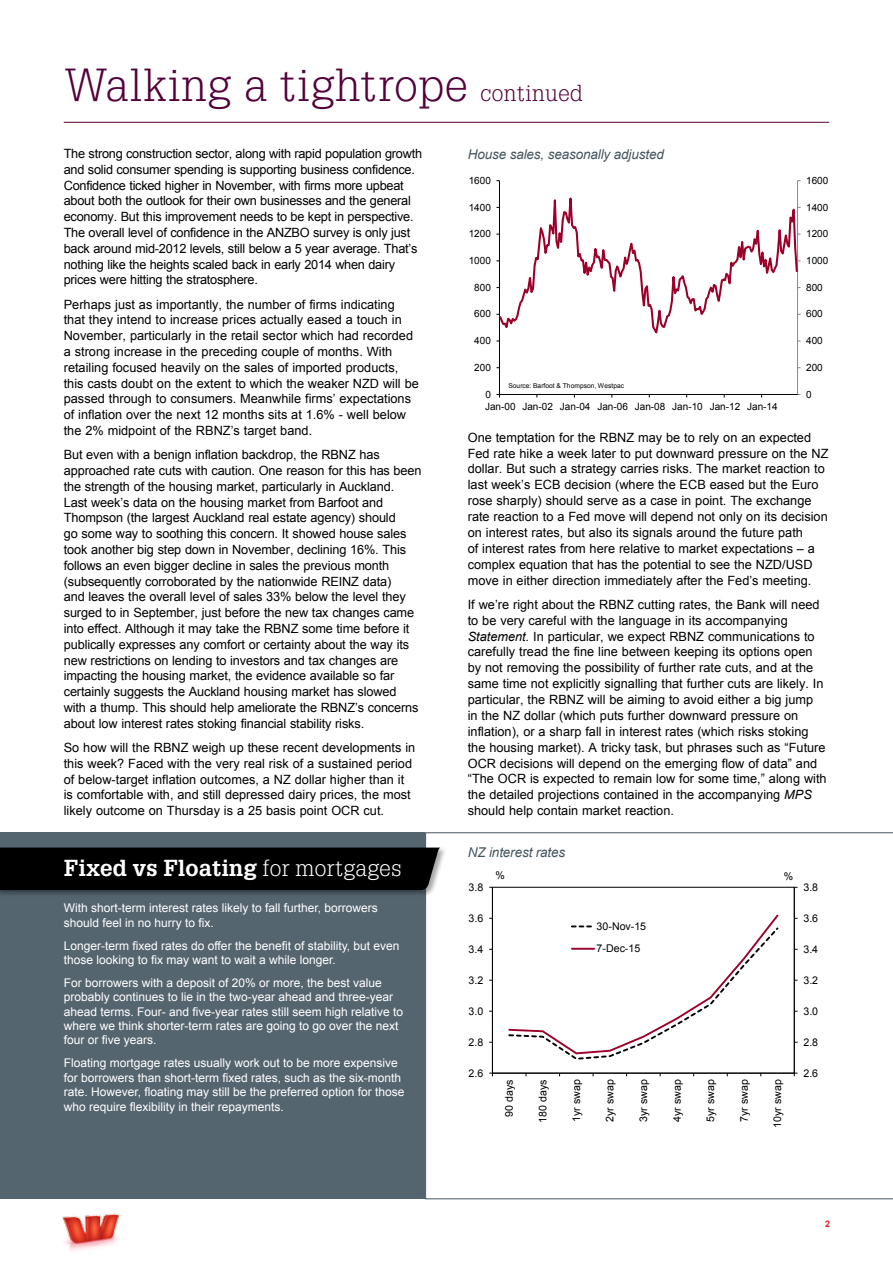
<style>
.page{position:relative;width:893px;height:1263px;background:#fff}
.page>*{position:absolute;margin:0;border:0;box-sizing:border-box;transform-origin:0 0}
.t1{font:45px "Westpac Helpa";letter-spacing:-.01em;color:#54003b}
.t2{font:700 22.5px "Westpac Helpa";letter-spacing:-.02em;color:#fff}
.t3{font:italic 13.5px "Arial";letter-spacing:-.01em;color:#455560}
.t4{font:12.75px/15.8px "Arial";color:#000}
.t5{font:12.75px/15.8px "Arial";letter-spacing:-.02em;color:#000}
.t6{font:12px/14.4px "Arial";color:#fff}
.t7{font:12px "Arial";color:#000}
.t8{font:10.65px/22.4px "Arial";color:#000}
.t9{font:10.05px "Arial";letter-spacing:-.005em;color:#000}
.t10{font:700 9px "Arial";color:#ed1d24}
.t11{font:6.6px "Arial";letter-spacing:.005em;color:#000}
.s1{font-size:22.5px}
.s2{font-weight:400}
.s3{font-style:italic}
</style>
<div class="page">
<img style="left:62px;top:1213px;width:58px;height:38px">
<hr style="left:64px;top:122px;width:765px;height:1px;background:#54003b">
<hr style="left:797px;top:181px;width:1px;height:213px;background:#868686">
<hr style="left:499px;top:181px;width:1px;height:213px;background:#000">
<hr style="left:499px;top:394px;width:298px;height:1px;background:#000">
<svg style="left:499px;top:197px;width:299px;height:137px"></svg>
<div style="left:0;top:832px;width:893px;height:367px;background:#556570"></div>
<div style="left:425px;top:832px;width:468px;height:367px;background:#fff"></div>
<div style="left:0;top:846px;width:447px;height:52px;background:#000;opacity:.35"></div>
<div style="left:0;top:847px;width:440px;height:43px;background:#000"></div>
<div style="left:468px;top:868px;width:354px;height:263px;background:#fff"></div>
<div style="left:492px;top:887px;width:302px;height:186px;border:1px solid #000"></div>
<hr style="left:794px;top:887px;width:1px;height:186px;background:#000">
<hr style="left:492px;top:887px;width:1px;height:186px;background:#000">
<hr style="left:492px;top:1073px;width:302px;height:1px;background:#000">
<svg style="left:508px;top:914px;width:271px;height:146px"></svg>
<hr style="left:572px;top:948px;width:22px;height:2px;background:#9c0029">
<h1 class="t1" style="left:64px;top:57px;width:521px">Walking a tightrope <span class="s1">continued</span></h1>
<p class="t5" style="left:64px;top:146px;width:360px">The strong construction sector, along with rapid population growth and solid consumer spending is supporting business confidence.<br>Confidence ticked higher in November, with firms more upbeat about both the outlook for their own businesses and the general economy. But this improvement needs to be kept in perspective.<br>The overall level of confidence in the ANZBO survey is only just back around mid-2012 levels, still below a 5 year average. That’s nothing like the heights scaled back in early 2014 when dairy prices were hitting the stratosphere.</p>
<p class="t4" style="left:64px;top:296px;width:357px">Perhaps just as importantly, the number of firms indicating that they intend to increase prices actually eased a touch in November, particularly in the retail sector which had recorded a strong increase in the preceding couple of months. With retailing focused heavily on the sales of imported products, this casts doubt on the extent to which the weaker NZD will be passed through to consumers. Meanwhile firms’ expectations of inflation over the next 12 months sits at 1.6% - well below the 2% midpoint of the RBNZ’s target band.</p>
<p class="t4" style="left:64px;top:447px;width:359px">But even with a benign inflation backdrop, the RBNZ has approached rate cuts with caution. One reason for this has been the strength of the housing market, particularly in Auckland.<br>Last week’s data on the housing market from Barfoot and Thompson (the largest Auckland real estate agency) should<br>go some way to soothing this concern. It showed house sales took another big step down in November, declining 16%. This follows an even bigger decline in sales the previous month (subsequently corroborated by the nationwide REINZ data)<br>and leaves the overall level of sales 33% below the level they surged to in September, just before the new tax changes came into effect. Although it may take the RBNZ some time before it publically expresses any comfort or certainty about the way its new restrictions on lending to investors and tax changes are impacting the housing market, the evidence available so far certainly suggests the Auckland housing market has slowed with a thump. This should help ameliorate the RBNZ’s concerns about low interest rates stoking financial stability risks.</p>
<p class="t4" style="left:64px;top:740px;width:353px">So how will the RBNZ weigh up these recent developments in this week? Faced with the very real risk of a sustained period of below-target inflation outcomes, a NZ dollar higher than it is comfortable with, and still depressed dairy prices, the most likely outcome on Thursday is a 25 basis point OCR cut.</p>
<h2 class="t2" style="left:64px;top:854px;width:340px">Fixed vs Floating <span class="s2">for mortgages</span></h2>
<p class="t6" style="left:64px;top:901px;width:316px">With short-term interest rates likely to fall further, borrowers should feel in no hurry to fix.</p>
<p class="t6" style="left:64px;top:938px;width:337px">Longer-term fixed rates do offer the benefit of stability, but even those looking to fix may want to wait a while longer.</p>
<p class="t6" style="left:64px;top:975px;width:341px">For borrowers with a deposit of 20% or more, the best value probably continues to lie in the two-year ahead and three-year ahead terms. Four- and five-year rates still seem high relative to where we think shorter-term rates are going to go over the next four or five years.</p>
<p class="t6" style="left:64px;top:1056px;width:342px">Floating mortgage rates usually work out to be more expensive for borrowers than short-term fixed rates, such as the six-month rate. However, floating may still be the preferred option for those who require flexibility in their repayments.</p>
<p class="t3" style="left:468px;top:145px;width:198px">House sales, seasonally adjusted</p>
<p class="t7" style="left:560px;top:149px;width:179px">House sales, seasonally adjusted</p>
<p class="t9" style="left:469px;top:174px;width:24px">1600</p>
<p class="t9" style="left:469px;top:200px;width:24px">1400</p>
<p class="t9" style="left:469px;top:227px;width:24px">1200</p>
<p class="t9" style="left:469px;top:254px;width:24px">1000</p>
<p class="t9" style="left:474px;top:281px;width:18px">800</p>
<p class="t9" style="left:474px;top:307px;width:18px">600</p>
<p class="t9" style="left:474px;top:334px;width:18px">400</p>
<p class="t9" style="left:474px;top:361px;width:18px">200</p>
<p class="t9" style="left:485px;top:387px;width:7px">0</p>
<p class="t11" style="left:508px;top:381px;width:117px">Source: Barfoot &amp; Thompson, Westpac</p>
<p class="t9" style="left:485px;top:399px;width:294px">Jan-00 Jan-02 Jan-04 Jan-06 Jan-08 Jan-10 Jan-12 Jan-14</p>
<p class="t9" style="left:806px;top:174px;width:24px">1600</p>
<p class="t9" style="left:806px;top:200px;width:24px">1400</p>
<p class="t9" style="left:806px;top:227px;width:24px">1200</p>
<p class="t9" style="left:806px;top:254px;width:24px">1000</p>
<p class="t9" style="left:806px;top:281px;width:18px">800</p>
<p class="t9" style="left:806px;top:307px;width:18px">600</p>
<p class="t9" style="left:806px;top:334px;width:18px">400</p>
<p class="t9" style="left:806px;top:361px;width:18px">200</p>
<p class="t9" style="left:806px;top:387px;width:7px">0</p>
<p class="t4" style="left:468px;top:429px;width:362px">One temptation for the RBNZ may be to rely on an expected Fed rate hike a week later to put downward pressure on the NZ dollar. But such a strategy carries risks. The market reaction to last week’s ECB decision (where the ECB eased but the Euro rose sharply) should serve as a case in point. The exchange rate reaction to a Fed move will depend not only on its decision on interest rates, but also its signals around the future path<br>of interest rates from here relative to market expectations – a complex equation that has the potential to see the NZD/USD move in either direction immediately after the Fed’s meeting.</p>
<p class="t4" style="left:468px;top:597px;width:360px">If we’re right about the RBNZ cutting rates, the Bank will need to be very careful with the language in its accompanying <span class="s3">Statement.</span> In particular, we expect RBNZ communications to carefully tread the fine line between keeping its options open by not removing the possibility of further rate cuts, and at the same time not explicitly signalling that further cuts are likely. In particular, the RBNZ will be aiming to avoid either a big jump<br>in the NZ dollar (which puts further downward pressure on inflation), or a sharp fall in interest rates (which risks stoking the housing market). A tricky task, but phrases such as “Future OCR decisions will depend on the emerging flow of data” and “The OCR is expected to remain low for some time,” along with the detailed projections contained in the accompanying <span class="s3">MPS </span>should help contain market reaction.</p>
<p class="t3" style="left:468px;top:844px;width:99px">NZ interest rates</p>
<p class="t8" style="left:496px;top:864px;width:11px">%</p>
<p class="t8" style="left:784px;top:865px;width:11px">%</p>
<p class="t8" style="left:469px;top:876px;width:16px">3.8</p>
<p class="t8" style="left:803px;top:876px;width:16px">3.8</p>
<p class="t8" style="left:469px;top:907px;width:16px">3.6</p>
<p class="t8" style="left:469px;top:938px;width:16px">3.4</p>
<p class="t8" style="left:597px;top:915px;width:51px">30-Nov-15<br>7-Dec-15</p>
<p class="t8" style="left:803px;top:907px;width:16px">3.6</p>
<p class="t8" style="left:803px;top:938px;width:16px">3.4</p>
<p class="t8" style="left:469px;top:969px;width:16px">3.2</p>
<p class="t8" style="left:803px;top:969px;width:16px">3.2</p>
<p class="t8" style="left:469px;top:1000px;width:16px">3.0</p>
<p class="t8" style="left:803px;top:1000px;width:16px">3.0</p>
<p class="t8" style="left:469px;top:1031px;width:16px">2.8</p>
<p class="t8" style="left:803px;top:1031px;width:16px">2.8</p>
<p class="t8" style="left:469px;top:1062px;width:16px">2.6</p>
<p class="t8" style="left:803px;top:1062px;width:16px">2.6</p>
<p class="t8" style="left:498px;top:1117px;width:39px;rotate:-90deg">90 days</p>
<p class="t8" style="left:532px;top:1122px;width:45px;rotate:-90deg">180 days</p>
<p class="t8" style="left:565px;top:1122px;width:44px;rotate:-90deg">1yr swap</p>
<p class="t8" style="left:599px;top:1122px;width:44px;rotate:-90deg">2yr swap</p>
<p class="t8" style="left:632px;top:1122px;width:44px;rotate:-90deg">3yr swap</p>
<p class="t8" style="left:666px;top:1122px;width:44px;rotate:-90deg">4yr swap</p>
<p class="t8" style="left:699px;top:1122px;width:44px;rotate:-90deg">5yr swap</p>
<p class="t8" style="left:733px;top:1122px;width:44px;rotate:-90deg">7yr swap</p>
<p class="t8" style="left:766px;top:1128px;width:50px;rotate:-90deg">10yr swap</p>
<p class="t10" style="left:825px;top:1218px;width:7px">2</p>
</div>
